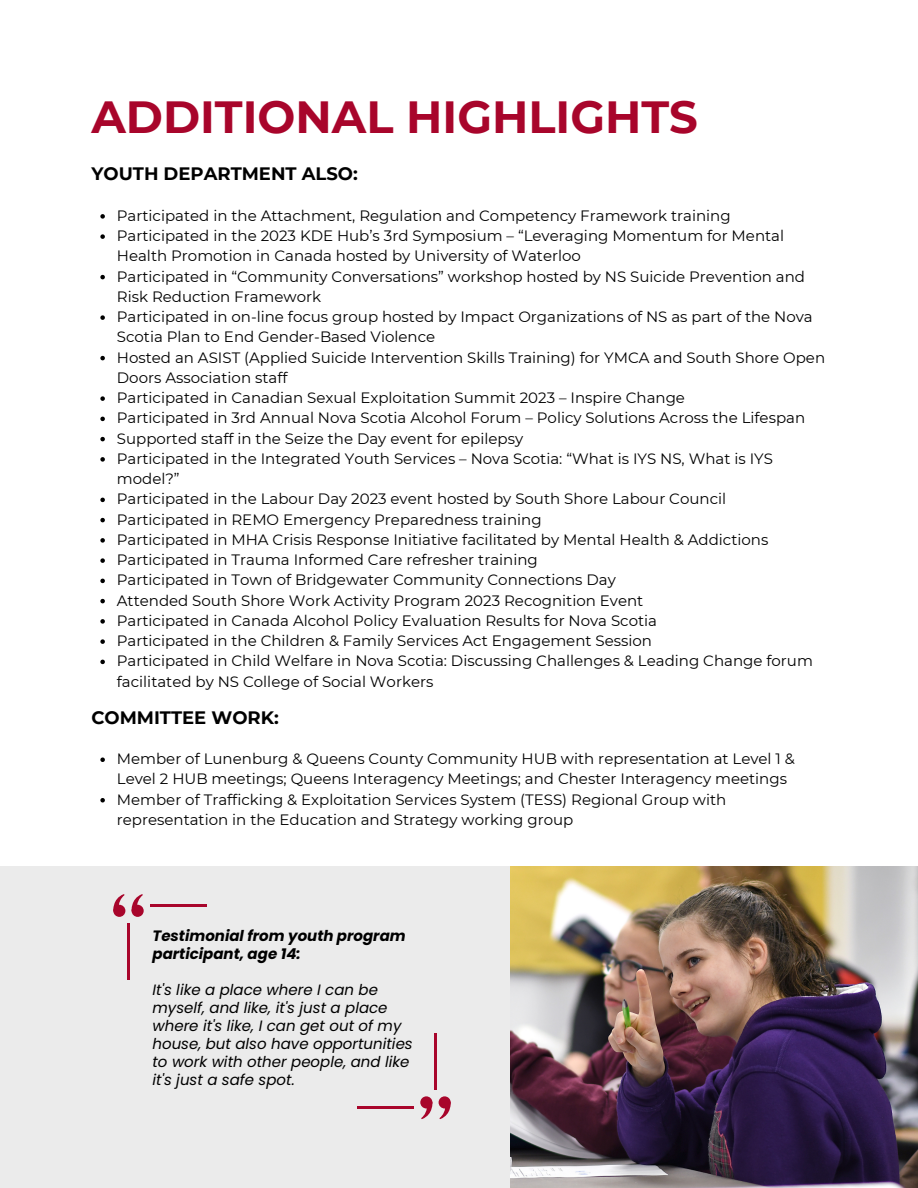
<style>
.page{position:relative;width:918px;height:1188px;background:#fff}
.page>*{position:absolute;margin:0;border:0;box-sizing:border-box;transform-origin:0 0}
.t1{font:700 45px "Montserrat";color:#a8052b}
.t2{font:700 18px "Montserrat";color:#000}
.t3{font:15px/20.2px "Montserrat";color:#000}
.t4{font:italic 15px/18px "Poppins";color:#000}
.t5{font:italic 700 15px/18px "Poppins";color:#000}
</style>
<div class="page">
<svg style="left:100px;top:214px;width:5px;height:5px"></svg>
<svg style="left:100px;top:234px;width:5px;height:5px"></svg>
<svg style="left:100px;top:275px;width:5px;height:4px"></svg>
<svg style="left:100px;top:315px;width:5px;height:5px"></svg>
<svg style="left:100px;top:356px;width:5px;height:4px"></svg>
<svg style="left:100px;top:396px;width:5px;height:5px"></svg>
<svg style="left:100px;top:417px;width:5px;height:4px"></svg>
<svg style="left:100px;top:437px;width:5px;height:4px"></svg>
<svg style="left:100px;top:457px;width:5px;height:5px"></svg>
<svg style="left:100px;top:498px;width:5px;height:4px"></svg>
<svg style="left:100px;top:518px;width:5px;height:4px"></svg>
<svg style="left:100px;top:538px;width:5px;height:5px"></svg>
<svg style="left:100px;top:558px;width:5px;height:5px"></svg>
<svg style="left:100px;top:579px;width:5px;height:4px"></svg>
<svg style="left:100px;top:599px;width:5px;height:4px"></svg>
<svg style="left:100px;top:619px;width:5px;height:5px"></svg>
<svg style="left:100px;top:639px;width:5px;height:5px"></svg>
<svg style="left:100px;top:660px;width:5px;height:4px"></svg>
<svg style="left:100px;top:757px;width:5px;height:5px"></svg>
<svg style="left:100px;top:798px;width:5px;height:4px"></svg>
<div style="left:0;top:866px;width:918px;height:322px;background:#ebebeb"></div>
<svg style="left:132px;top:905px;width:12px;height:12px"></svg>
<svg style="left:113px;top:905px;width:12px;height:12px"></svg>
<svg style="left:113px;top:894px;width:30px;height:21px"></svg>
<hr style="left:127px;top:923px;width:3px;height:56px;background:#a8052b">
<hr style="left:150px;top:904px;width:56px;height:3px;background:#a8052b">
<svg style="left:420px;top:1096px;width:12px;height:12px"></svg>
<svg style="left:439px;top:1096px;width:12px;height:12px"></svg>
<svg style="left:421px;top:1098px;width:30px;height:21px"></svg>
<hr style="left:434px;top:1034px;width:3px;height:56px;background:#a8052b">
<hr style="left:358px;top:1106px;width:56px;height:3px;background:#a8052b">
<img style="left:511px;top:866px;width:407px;height:322px">
<h1 class="t1" style="left:91px;top:90px;width:608px">ADDITIONAL HIGHLIGHTS</h1>
<p class="t2" style="left:91px;top:163px;width:268px">YOUTH DEPARTMENT ALSO:</p>
<p class="t3" style="left:117px;top:205px;width:710px">Participated in the Attachment, Regulation and Competency Framework training Participated in the 2023 KDE Hub’s 3rd Symposium – “Leveraging Momentum for Mental Health Promotion in Canada hosted by University of Waterloo<br>Participated in “Community Conversations” workshop hosted by NS Suicide Prevention and Risk Reduction Framework<br>Participated in on-line focus group hosted by Impact Organizations of NS as part of the Nova Scotia Plan to End Gender-Based Violence<br>Hosted an ASIST (Applied Suicide Intervention Skills Training) for YMCA and South Shore Open Doors Association staff<br>Participated in Canadian Sexual Exploitation Summit 2023 – Inspire Change<br>Participated in 3rd Annual Nova Scotia Alcohol Forum – Policy Solutions Across the Lifespan Supported staff in the Seize the Day event for epilepsy<br>Participated in the Integrated Youth Services – Nova Scotia: “What is IYS NS, What is IYS model?”<br>Participated in the Labour Day 2023 event hosted by South Shore Labour Council<br>Participated in REMO Emergency Preparedness training<br>Participated in MHA Crisis Response Initiative facilitated by Mental Health &amp; Addictions Participated in Trauma Informed Care refresher training<br>Participated in Town of Bridgewater Community Connections Day<br>Attended South Shore Work Activity Program 2023 Recognition Event<br>Participated in Canada Alcohol Policy Evaluation Results for Nova Scotia<br>Participated in the Children &amp; Family Services Act Engagement Session<br>Participated in Child Welfare in Nova Scotia: Discussing Challenges &amp; Leading Change forum facilitated by NS College of Social Workers</p>
<p class="t2" style="left:91px;top:706px;width:189px">COMMITTEE WORK:</p>
<p class="t3" style="left:117px;top:749px;width:680px">Member of Lunenburg &amp; Queens County Community HUB with representation at Level 1 &amp; Level 2 HUB meetings; Queens Interagency Meetings; and Chester Interagency meetings Member of Trafficking &amp; Exploitation Services System (TESS) Regional Group with representation in the Education and Strategy working group</p>
<p class="t5" style="left:152px;top:927px;width:255px">Testimonial from youth program participant, age 14:</p>
<h3 class="t4" style="left:152px;top:981px;width:262px">It's like a place where I can be myself, and like, it's just a place where it's like, I can get out of my house, but also have opportunities to work with other people, and like it's just a safe spot.</h3>
</div>
